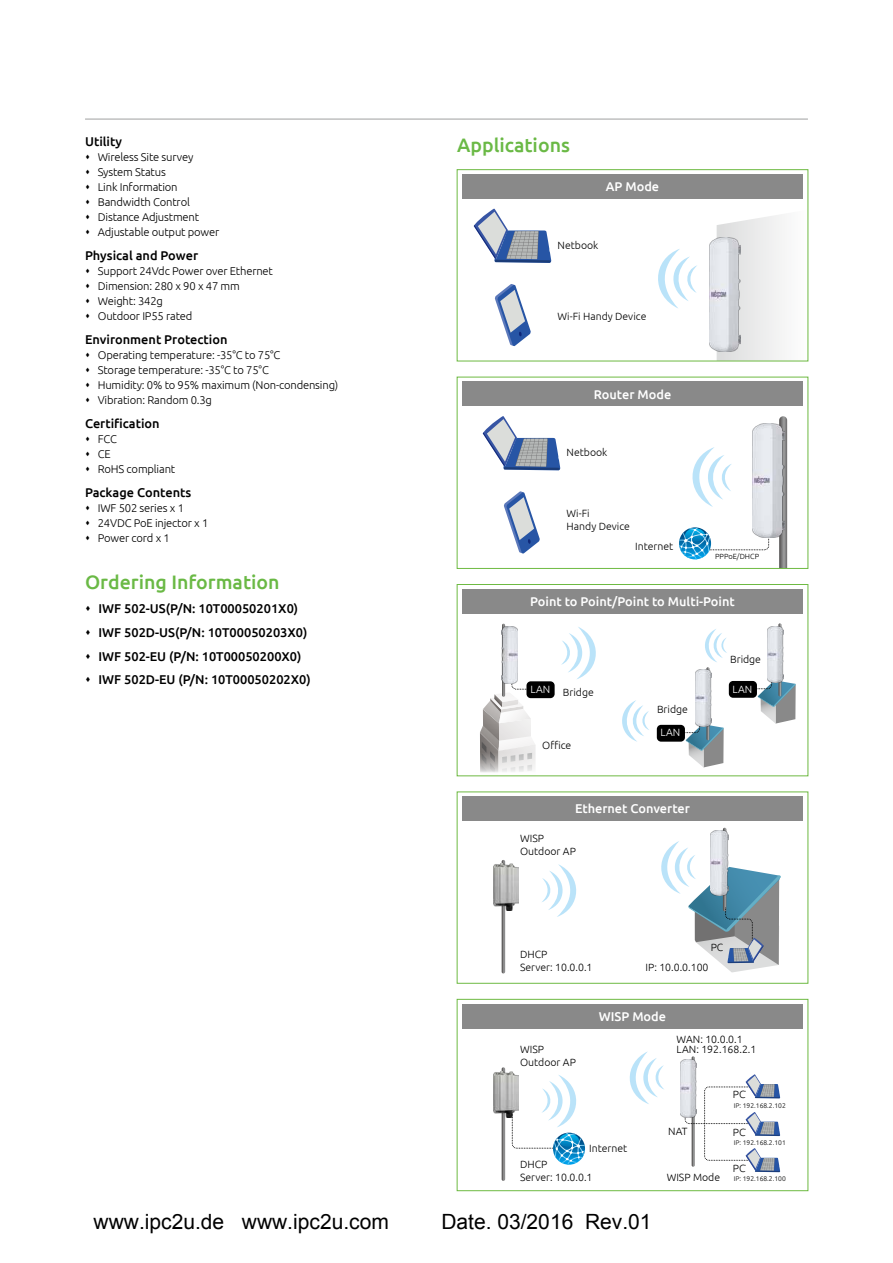
<style>
.page{position:relative;width:893px;height:1263px;background:#fff}
.page>*{position:absolute;margin:0;border:0;box-sizing:border-box;transform-origin:0 0}
.t1{font:21px "Arial";color:#000}
.t2{font:500 19.5px "Ubuntu";color:#6ab945}
.t3{font:500 12.75px/24px "Ubuntu";color:#000}
.t4{font:500 12.75px "Ubuntu";color:#fff}
.t5{font:300 11.25px/15px "Ubuntu";letter-spacing:-.015em;color:#000}
.t6{font:300 10.5px/12.8px "Ubuntu";color:#000}
.t7{font:300 10.5px "Ubuntu";letter-spacing:.015em;color:#fff}
.t8{font:300 7.5px "Ubuntu";color:#000}
.t9{font:300 6.75px "Ubuntu";color:#000}
</style>
<div class="page">
<hr style="left:85px;top:119px;width:723px;height:1px;background:#9fa0a0">
<svg style="left:717px;top:215px;width:65px;height:144px"></svg>
<svg style="left:473px;top:208px;width:79px;height:55px"></svg>
<hr style="left:508px;top:252px;width:30px;height:1px;background:#717172">
<hr style="left:507px;top:255px;width:30px;height:1px;background:#717172">
<img style="left:709px;top:237px;width:32px;height:114px">
<div style="left:462px;top:174px;width:341px;height:25px;background:#898989"></div>
<svg style="left:495px;top:284px;width:36px;height:62px"></svg>
<svg style="left:658px;top:249px;width:39px;height:59px"></svg>
<svg style="left:679px;top:527px;width:90px;height:32px"></svg>
<svg style="left:779px;top:416px;width:8px;height:150px"></svg>
<svg style="left:482px;top:416px;width:79px;height:54px"></svg>
<hr style="left:517px;top:459px;width:30px;height:1px;background:#717172">
<hr style="left:516px;top:462px;width:30px;height:1px;background:#717172">
<img style="left:753px;top:423px;width:31px;height:115px">
<div style="left:462px;top:382px;width:341px;height:24px;background:#898989"></div>
<svg style="left:504px;top:491px;width:36px;height:63px"></svg>
<svg style="left:692px;top:447px;width:40px;height:60px"></svg>
<div style="left:462px;top:589px;width:341px;height:25px;background:#898989"></div>
<svg style="left:561px;top:627px;width:35px;height:52px"></svg>
<svg style="left:705px;top:629px;width:22px;height:33px"></svg>
<svg style="left:622px;top:700px;width:27px;height:42px"></svg>
<svg style="left:480px;top:678px;width:59px;height:95px"></svg>
<svg style="left:502px;top:624px;width:3px;height:73px"></svg>
<img style="left:502px;top:626px;width:15px;height:57px">
<div style="left:526px;top:681px;width:29px;height:17px;background:#000;border-radius:4px"></div>
<svg style="left:755px;top:678px;width:41px;height:45px"></svg>
<svg style="left:778px;top:623px;width:3px;height:73px"></svg>
<img style="left:768px;top:626px;width:15px;height:57px">
<div style="left:729px;top:681px;width:28px;height:17px;background:#000;border-radius:4px"></div>
<svg style="left:673px;top:721px;width:51px;height:46px"></svg>
<svg style="left:706px;top:667px;width:3px;height:73px"></svg>
<img style="left:696px;top:670px;width:15px;height:57px">
<div style="left:657px;top:725px;width:28px;height:17px;background:#000;border-radius:4px"></div>
<div style="left:457px;top:584px;width:351px;height:192px;border:1px solid #6eba42"></div>
<div style="left:462px;top:796px;width:341px;height:25px;background:#898989"></div>
<svg style="left:542px;top:864px;width:35px;height:53px"></svg>
<img style="left:711px;top:831px;width:18px;height:10px">
<svg style="left:661px;top:841px;width:120px;height:131px"></svg>
<svg style="left:502px;top:860px;width:3px;height:113px"></svg>
<img style="left:493px;top:864px;width:25px;height:46px">
<div style="left:462px;top:1004px;width:341px;height:25px;background:#898989"></div>
<svg style="left:629px;top:1051px;width:35px;height:53px"></svg>
<svg style="left:511px;top:1075px;width:74px;height:90px"></svg>
<img style="left:681px;top:1059px;width:16px;height:58px">
<svg style="left:684px;top:1074px;width:96px;height:98px"></svg>
<svg style="left:502px;top:1067px;width:3px;height:114px"></svg>
<img style="left:493px;top:1071px;width:25px;height:46px">
<div style="left:457px;top:999px;width:351px;height:192px;border:1px solid #6eba42"></div>
<p class="t3" style="left:85px;top:129px;width:39px">Utility</p>
<p class="t5" style="left:98px;top:150px;width:123px">Wireless Site survey<br>System Status<br>Link Information<br>Bandwidth Control<br>Distance Adjustment<br>Adjustable output power</p>
<p class="t3" style="left:85px;top:243px;width:115px">Physical and Power</p>
<p class="t5" style="left:98px;top:264px;width:177px">Support 24Vdc Power over Ethernet<br>Dimension: 280 x 90 x 47 mm<br>Weight: 342g<br>Outdoor IP55 rated</p>
<p class="t3" style="left:85px;top:327px;width:144px">Environment Protection</p>
<p class="t5" style="left:98px;top:348px;width:242px">Operating temperature: -35°C to 75°C<br>Storage temperature: -35°C to 75°C<br>Humidity: 0% to 95% maximum (Non-condensing)<br>Vibration: Random 0.3g</p>
<p class="t3" style="left:85px;top:411px;width:76px">Certification</p>
<p class="t5" style="left:98px;top:432px;width:79px">FCC<br>CE<br>RoHS compliant</p>
<p class="t3" style="left:85px;top:480px;width:108px">Package Contents</p>
<p class="t5" style="left:98px;top:501px;width:112px">IWF 502 series x 1<br>24VDC PoE injector x 1<br>Power cord x 1</p>
<h2 class="t2" style="left:85px;top:569px;width:196px">Ordering Information</h2>
<p class="t3" style="left:99px;top:595px;width:214px">IWF 502-US(P/N: 10T00050201X0)<br>IWF 502D-US(P/N: 10T00050203X0)<br>IWF 502-EU (P/N: 10T00050200X0)<br>IWF 502D-EU (P/N: 10T00050202X0)</p>
<h2 class="t2" style="left:457px;top:133px;width:114px">Applications</h2>
<p class="t4" style="left:606px;top:178px;width:55px">AP Mode</p>
<p class="t6" style="left:558px;top:238px;width:42px">Netbook</p>
<p class="t6" style="left:558px;top:309px;width:90px">Wi-Fi Handy Device</p>
<p class="t4" style="left:594px;top:386px;width:79px">Router Mode</p>
<p class="t6" style="left:567px;top:446px;width:42px">Netbook</p>
<p class="t6" style="left:567px;top:506px;width:65px">Wi-Fi<br>Handy Device</p>
<p class="t6" style="left:635px;top:539px;width:40px">Internet</p>
<p class="t8" style="left:715px;top:552px;width:45px">PPPoE/DHCP</p>
<p class="t4" style="left:530px;top:593px;width:206px">Point to Point/Point to Multi-Point</p>
<p class="t6" style="left:730px;top:652px;width:32px">Bridge</p>
<p class="t7" style="left:531px;top:683px;width:21px">LAN</p>
<p class="t7" style="left:733px;top:682px;width:21px">LAN</p>
<p class="t7" style="left:661px;top:726px;width:21px">LAN</p>
<p class="t6" style="left:563px;top:685px;width:32px">Bridge</p>
<p class="t6" style="left:657px;top:702px;width:32px">Bridge</p>
<p class="t6" style="left:542px;top:738px;width:31px">Office</p>
<p class="t4" style="left:575px;top:801px;width:117px">Ethernet Converter</p>
<p class="t6" style="left:520px;top:832px;width:57px">WISP<br>Outdoor AP</p>
<p class="t6" style="left:520px;top:947px;width:74px">DHCP<br>Server: 10.0.0.1</p>
<p class="t6" style="left:711px;top:940px;width:14px">PC</p>
<p class="t6" style="left:645px;top:960px;width:64px">IP: 10.0.0.100</p>
<p class="t6" style="left:520px;top:1042px;width:57px">WISP<br>Outdoor AP</p>
<p class="t4" style="left:599px;top:1008px;width:69px">WISP Mode</p>
<p class="t6" style="left:677px;top:1033px;width:81px;line-height:10.5px">WAN: 10.0.0.1<br>LAN: 192.168.2.1</p>
<p class="t6" style="left:733px;top:1088px;width:14px">PC</p>
<p class="t6" style="left:589px;top:1141px;width:40px">Internet</p>
<p class="t6" style="left:520px;top:1158px;width:74px">DHCP<br>Server: 10.0.0.1</p>
<p class="t6" style="left:668px;top:1125px;width:21px">NAT</p>
<p class="t6" style="left:667px;top:1171px;width:55px">WISP Mode</p>
<p class="t9" style="left:734px;top:1101px;width:53px">IP: 192.168.2.102</p>
<p class="t6" style="left:733px;top:1126px;width:14px">PC</p>
<p class="t9" style="left:734px;top:1139px;width:53px">IP: 192.168.2.101</p>
<p class="t6" style="left:733px;top:1162px;width:14px">PC</p>
<p class="t9" style="left:734px;top:1175px;width:53px">IP: 192.168.2.100</p>
<h1 class="t1" style="left:94px;top:1208px;width:297px">www.ipc2u.de www.ipc2u.com</h1>
<h1 class="t1" style="left:441px;top:1208px;width:212px">Date. 03/2016 Rev.01</h1>
</div>
